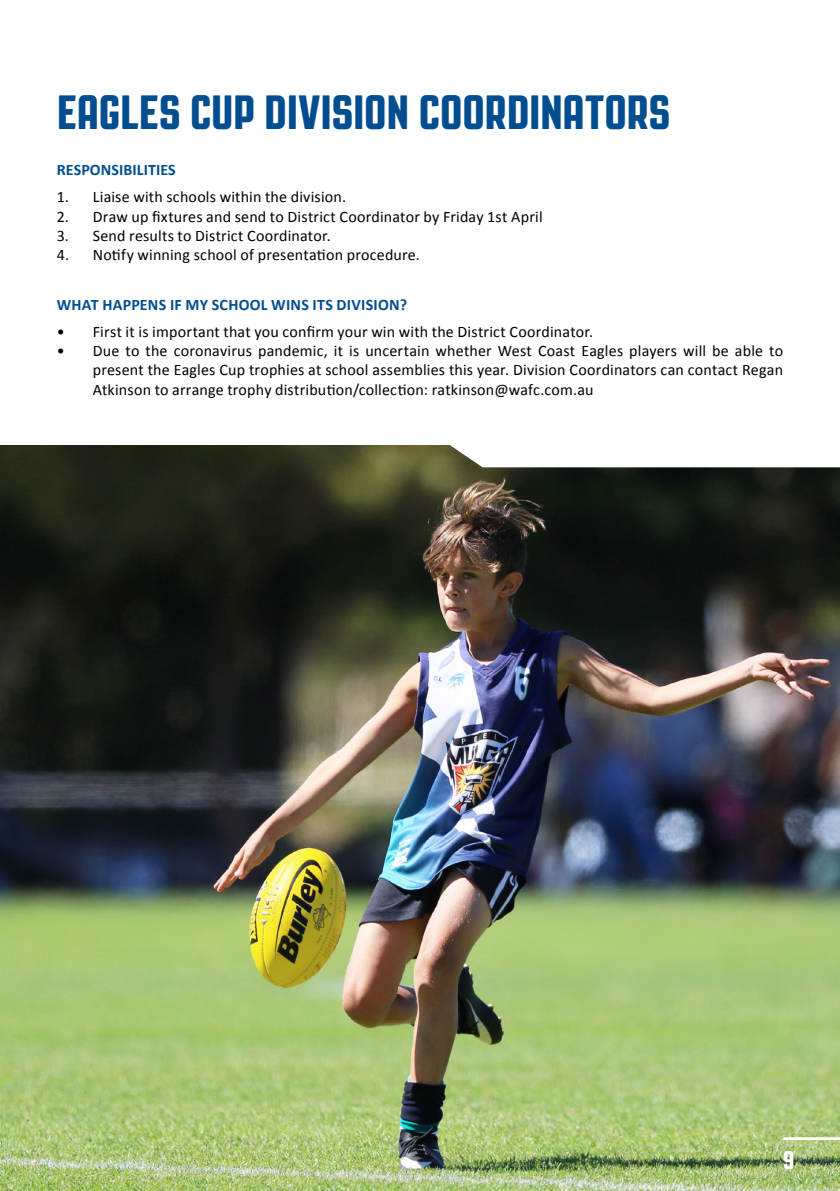
<style>
.page{position:relative;width:840px;height:1191px;background:#fff}
.page>*{position:absolute;margin:0;border:0;box-sizing:border-box;transform-origin:0 0}
.t1{font:800 48px "Revolution Gothic";letter-spacing:-.005em;color:#004e8f}
.t2{font:800 25.4px "Revolution Gothic";color:#fff}
.t3{font:16px/19.2px "Calibri";letter-spacing:.01em;color:#000;text-align:justify}
.Heading_9{font:700 16px "Calibri";letter-spacing:.015em;color:#004e8f}
</style>
<div class="page">
<img style="left:0;top:445px;width:839px;height:746px">
<svg style="left:429px;top:445px;width:410px;height:22px"></svg>
<hr style="left:782px;top:1137px;width:57px;height:3px;background:#fff">
<p class="t1" style="left:57px;top:86px;width:614px">EAGLES CUP DIVISION COORDINATORS</p>
<p class="Heading_9" style="left:57px;top:160px;width:121px">RESPONSIBILITIES</p>
<p class="t3" style="left:57px;top:187px;width:291px">1. Liaise with schools within the division.</p>
<p class="t3" style="left:57px;top:207px;width:487px">2. Draw up fixtures and send to District Coordinator by Friday 1st April</p>
<p class="t3" style="left:57px;top:226px;width:275px">3. Send results to District Coordinator.</p>
<p class="t3" style="left:57px;top:245px;width:364px">4. Notify winning school of presentation procedure.</p>
<p class="Heading_9" style="left:57px;top:294px;width:351px">WHAT HAPPENS IF MY SCHOOL WINS ITS DIVISION?</p>
<p class="t3" style="left:57px;top:322px;width:537px">• First it is important that you confirm your win with the District Coordinator.</p>
<p class="t3" style="left:93px;top:341px;width:691px;text-indent:-36px">• Due to the coronavirus pandemic, it is uncertain whether West Coast Eagles players will be able to present the Eagles Cup trophies at school assemblies this year. Division Coordinators can contact Regan Atkinson to arrange trophy distribution/collection: ratkinson@wafc.com.au</p>
<p class="t2" style="left:782px;top:1146px;width:13px">9</p>
</div>
